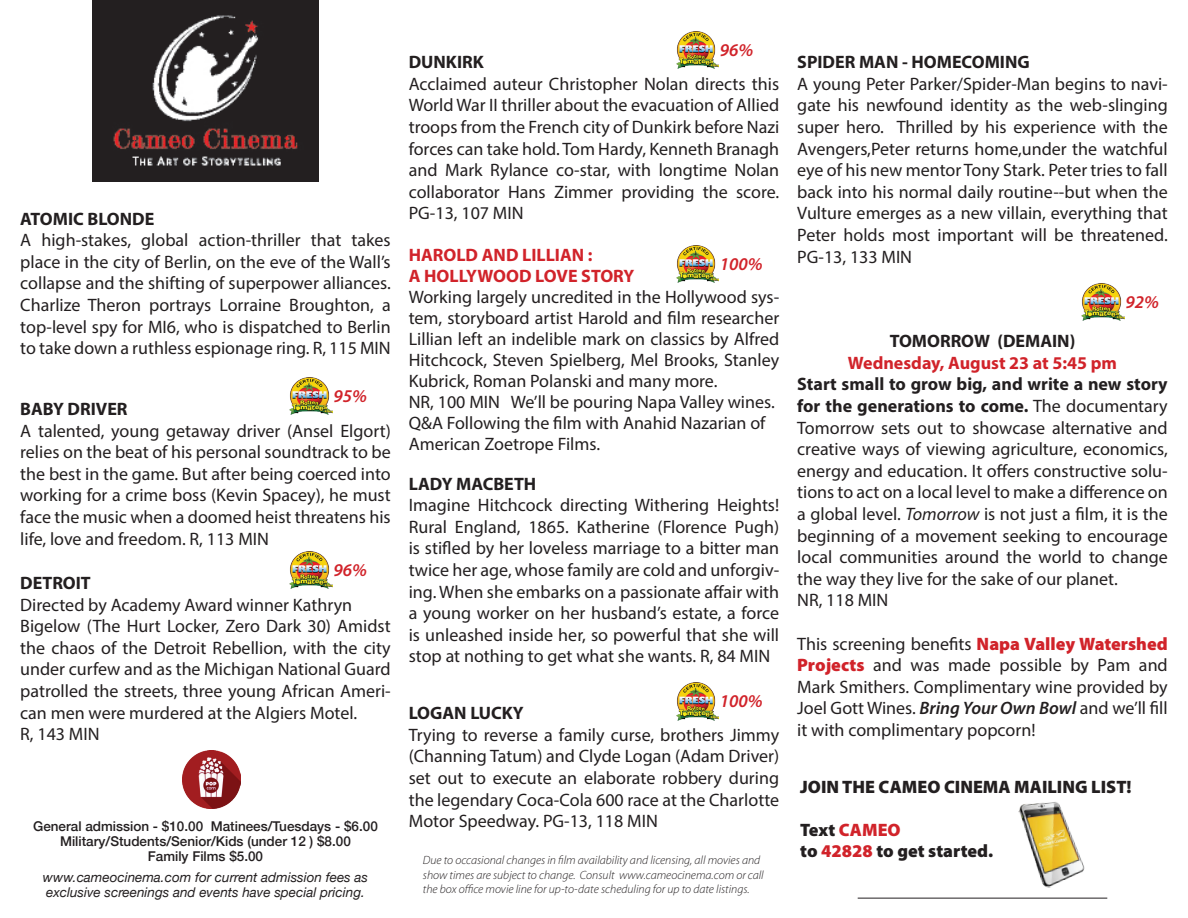
<style>
.page{position:relative;width:1188px;height:918px;background:#fff}
.page>*{position:absolute;margin:0;border:0;box-sizing:border-box;transform-origin:0 0}
.t1{font:18px/21.6px "Myriad Pro";color:#231f20;text-align:justify}
.t2{font:700 18px "Myriad Pro";color:#231f20}
.t3{font:700 18px/21.6px "Myriad Pro";color:#d1232a}
.t4{font:900 18px/21.6px "Myriad Pro";color:#231f20}
.t5{font:italic 600 18px "Myriad Pro";color:#d1232a}
.t6{font:500 13.5px/15px "Helvetica Neue";color:#231f20;text-align:center}
.t7{font:italic 13.5px/15px "Helvetica Neue";color:#231f20}
.t8{font:italic 300 12px/14.4px "Myriad Pro";color:#231f20}
.s1{font-weight:700}
.s2{font-style:italic}
.s3{font-weight:900;color:#d1232a}
.s4{font-weight:600;font-style:italic}
.s5{color:#d1232a}
</style>
<div class="page">
<img style="left:92px;top:0;width:227px;height:181px">
<img style="left:1018px;top:802px;width:67px;height:86px">
<hr style="left:858px;top:898px;width:249px;height:1px;background:#231f20">
<img style="left:676px;top:245px;width:42px;height:38px">
<img style="left:676px;top:683px;width:42px;height:37px">
<img style="left:183px;top:750px;width:57px;height:58px">
<img style="left:290px;top:378px;width:42px;height:37px">
<img style="left:290px;top:551px;width:42px;height:37px">
<img style="left:676px;top:31px;width:42px;height:37px">
<img style="left:1082px;top:283px;width:42px;height:38px">
<p class="t5" style="left:720px;top:38px;width:35px">96%</p>
<p class="t2" style="left:409px;top:50px;width:77px">DUNKIRK</p>
<p class="t1" style="left:409px;top:73px;width:372px">Acclaimed auteur Christopher Nolan directs this World War II thriller about the evacuation of Allied troops from the French city of Dunkirk before Nazi forces can take hold. Tom Hardy, Kenneth Branagh and Mark Rylance co-star, with longtime Nolan collaborator Hans Zimmer providing the score.</p>
<p class="t2" style="left:20px;top:207px;width:136px">ATOMIC BLONDE</p>
<p class="t1" style="left:409px;top:202px;width:116px">PG-13, 107 MIN</p>
<p class="t1" style="left:20px;top:229px;width:372px">A high-stakes, global action-thriller that takes place in the city of Berlin, on the eve of the Wall’s collapse and the shifting of superpower alliances.<br>Charlize Theron portrays Lorraine Broughton, a top-level spy for MI6, who is dispatched to Berlin to take down a ruthless espionage ring. R, 115 MIN</p>
<p class="t3" style="left:409px;top:243px;width:227px">HAROLD AND LILLIAN :<br>A HOLLYWOOD LOVE STORY</p>
<p class="t1" style="left:409px;top:287px;width:372px;line-height:21px;text-align:left">Working largely uncredited in the Hollywood sys&shy;tem, storyboard artist Harold and film researcher Lillian left an indelible mark on classics by Alfred Hitchcock, Steven Spielberg, Mel Brooks, Stanley Kubrick, Roman Polanski and many more.<br>NR, 100 MIN We’ll be pouring Napa Valley wines.<br>Q&amp;A Following the film with Anahid Nazarian of American Zoetrope Films.</p>
<p class="t2" style="left:409px;top:472px;width:129px">LADY MACBETH</p>
<p class="t1" style="left:409px;top:494px;width:372px">Imagine Hitchcock directing Withering Heights!<br>Rural England, 1865. Katherine (Florence Pugh) is stifled by her loveless marriage to a bitter man twice her age, whose family are cold and unforgiv&shy;ing. When she embarks on a passionate affair with a young worker on her husband’s estate, a force is unleashed inside her, so powerful that she will stop at nothing to get what she wants. R, 84 MIN</p>
<p class="t5" style="left:720px;top:252px;width:44px">100%</p>
<p class="t5" style="left:334px;top:385px;width:35px">95%</p>
<p class="t2" style="left:20px;top:397px;width:109px">BABY DRIVER</p>
<p class="t1" style="left:20px;top:420px;width:372px">A talented, young getaway driver (Ansel Elgort) relies on the beat of his personal soundtrack to be the best in the game. But after being coerced into working for a crime boss (Kevin Spacey), he must face the music when a doomed heist threatens his life, love and freedom. R, 113 MIN</p>
<p class="t5" style="left:334px;top:558px;width:35px">96%</p>
<p class="t2" style="left:20px;top:571px;width:72px">DETROIT</p>
<p class="t1" style="left:20px;top:593px;width:372px;text-align:left">Directed by Academy Award winner Kathryn Bigelow (The Hurt Locker, Zero Dark 30) Amidst the chaos of the Detroit Rebellion, with the city under curfew and as the Michigan National Guard patrolled the streets, three young African Ameri&shy;can men were murdered at the Algiers Motel.<br>R, 143 MIN</p>
<p class="t5" style="left:720px;top:690px;width:44px">100%</p>
<p class="t2" style="left:409px;top:701px;width:116px">LOGAN LUCKY</p>
<p class="t1" style="left:409px;top:724px;width:372px">Trying to reverse a family curse, brothers Jimmy (Channing Tatum) and Clyde Logan (Adam Driver) set out to execute an elaborate robbery during the legendary Coca-Cola 600 race at the Charlotte Motor Speedway. PG-13, 118 MIN</p>
<p class="t6" style="left:33px;top:817px;width:346px">General admission - $10.00 Matinees/Tuesdays - $6.00<br>Military/Students/Senior/Kids (under 12 ) $8.00<br>Family Films $5.00</p>
<p class="t7" style="left:43px;top:870px;width:327px">www.cameocinema.com for current admission fees as exclusive screenings and events have special pricing.</p>
<p class="t8" style="left:423px;top:853px;width:342px">Due to occasional changes in film availability and licensing, all movies and show times are subject to change. Consult www.cameocinema.com or call the box office movie line for up-to-date scheduling for up to date listings.</p>
<p class="t2" style="left:797px;top:50px;width:234px">SPIDER MAN - HOMECOMING</p>
<p class="t1" style="left:797px;top:73px;width:372px">A young Peter Parker/Spider-Man begins to navi&shy;gate his newfound identity as the web-slinging super hero. Thrilled by his experience with the Avengers,Peter returns home,under the watchful eye of his new mentor Tony Stark. Peter tries to fall back into his normal daily routine--but when the Vulture emerges as a new villain, everything that Peter holds most important will be threatened.<br>PG-13, 133 MIN</p>
<p class="t5" style="left:1126px;top:290px;width:35px">92%</p>
<p class="t2" style="left:890px;top:329px;width:187px">TOMORROW (DEMAIN)</p>
<p class="t3" style="left:848px;top:351px;width:271px">Wednesday, August 23 at 5:45 pm</p>
<p class="t1" style="left:797px;top:373px;width:372px;text-align:left"><span class="s1">Start small to grow big, and write a new story for the generations to come.</span> The documentary Tomorrow sets out to showcase alternative and creative ways of viewing agriculture, economics, energy and education. It offers constructive solu&shy;tions to act on a local level to make a difference on a global level. <span class="s2">Tomorrow</span> is not just a film, it is the beginning of a movement seeking to encourage local communities around the world to change the way they live for the sake of our planet.<br>NR, 118 MIN</p>
<p class="t1" style="left:797px;top:633px;width:372px">This screening benefits <span class="s3">Napa Valley Watershed Projects</span> and was made possible by Pam and Mark Smithers. Complimentary wine provided by Joel Gott Wines. <span class="s4">Bring Your Own Bowl</span> and we’ll fill it with complimentary popcorn!</p>
<p class="t4" style="left:800px;top:775px;width:333px">JOIN THE CAMEO CINEMA MAILING LIST!</p>
<p class="t4" style="left:800px;top:818px;width:194px">Text <span class="s5">CAMEO<br></span>to <span class="s5">42828</span> to get started.</p>
</div>
